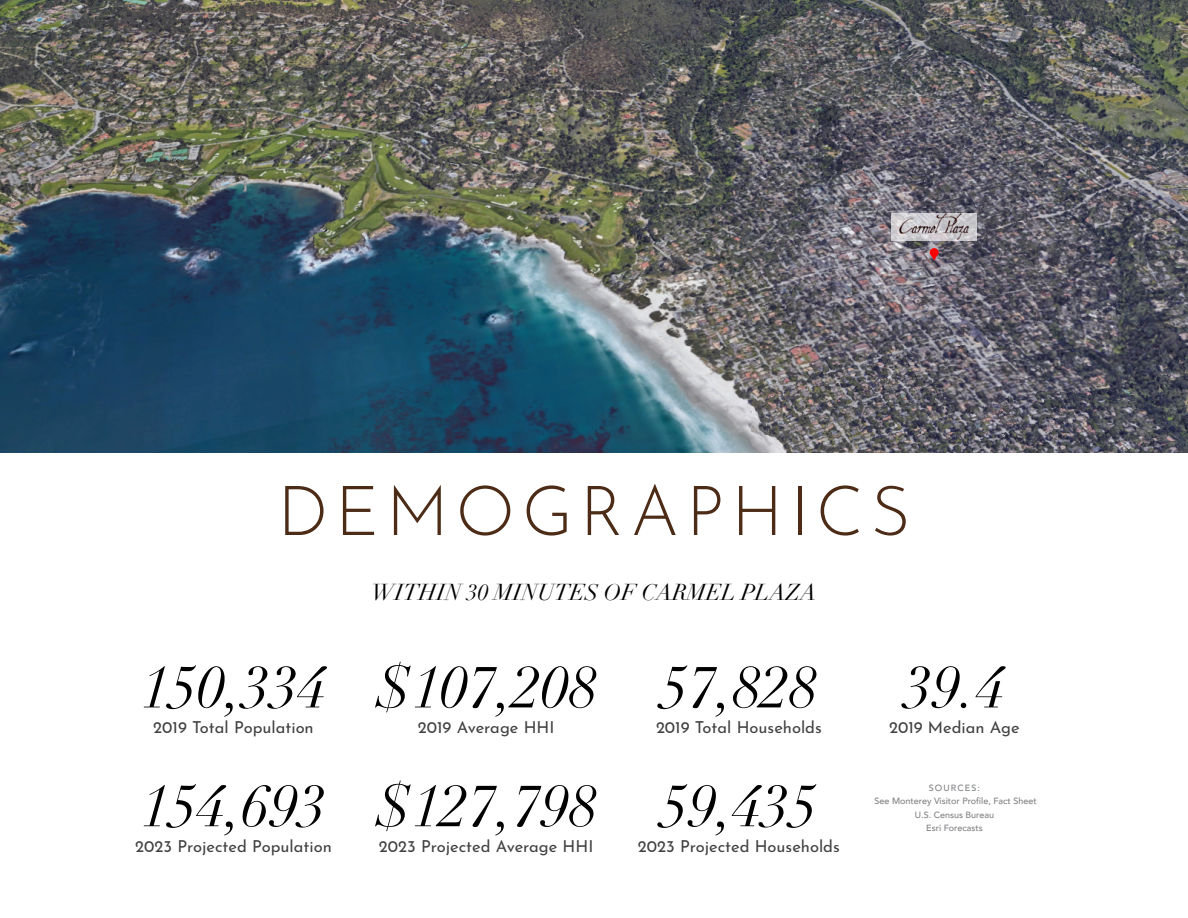
<style>
.page{position:relative;width:1188px;height:918px;background:#fff}
.page>*{position:absolute;margin:0;border:0;box-sizing:border-box;transform-origin:0 0}
.t1{font:300 69px "Josefin Sans";letter-spacing:.1em;color:#4d2c17}
.t2{font:italic 58.5px "Didot";color:#000}
.t3{font:italic 22.5px "Didot";color:#000}
.t4{font:16.5px "Josefin Sans";color:#414042}
.t5{font:500 9px/13.5px "Avenir";color:#808285;text-align:center}
</style>
<div class="page">
<img style="left:0;top:0;width:1188px;height:453px">
<div style="left:930px;top:248px;width:9px;height:9px;background:#f00;border-radius:50%"></div>
<svg style="left:930px;top:254px;width:8px;height:7px"></svg>
<img style="left:884px;top:208px;width:100px;height:34px">
<h1 class="t1" style="left:277px;top:457px;width:635px">DEMOGRAPHICS</h1>
<h3 class="t3" style="left:371px;top:578px;width:447px">WITHIN 30 MINUTES OF CARMEL PLAZA</h3>
<h2 class="t2" style="left:141px;top:651px;width:187px">150,334</h2>
<h2 class="t2" style="left:375px;top:651px;width:224px">$107,208</h2>
<h2 class="t2" style="left:660px;top:651px;width:159px">57,828</h2>
<h2 class="t2" style="left:904px;top:651px;width:102px">39.4</h2>
<p class="t4" style="left:153px;top:714px;width:162px">2019 Total Population</p>
<p class="t4" style="left:418px;top:714px;width:138px">2019 Average HHI</p>
<p class="t4" style="left:656px;top:714px;width:167px">2019 Total Households</p>
<p class="t4" style="left:889px;top:714px;width:132px">2019 Median Age</p>
<h2 class="t2" style="left:141px;top:770px;width:187px">154,693</h2>
<h2 class="t2" style="left:375px;top:770px;width:224px">$127,798</h2>
<h2 class="t2" style="left:660px;top:770px;width:159px">59,435</h2>
<p class="t5" style="left:875px;top:780px;width:164px">SOURCES:<br>See Monterey Visitor Profile, Fact Sheet<br>U.S. Census Bureau<br>Esri Forecasts</p>
<p class="t4" style="left:135px;top:832px;width:198px">2023 Projected Population</p>
<p class="t4" style="left:379px;top:832px;width:216px">2023 Projected Average HHI</p>
<p class="t4" style="left:638px;top:832px;width:203px">2023 Projected Households</p>
</div>
